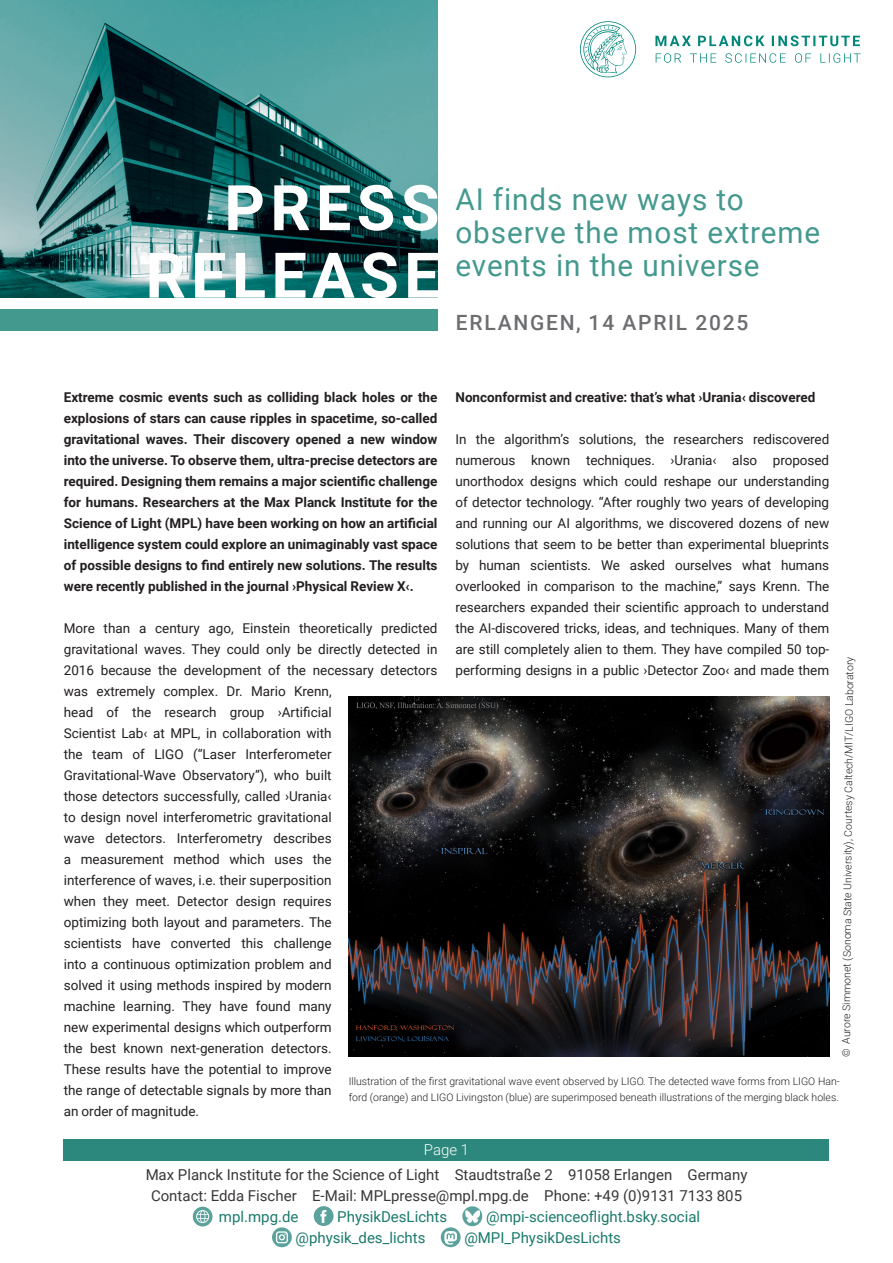
<style>
.page{position:relative;width:893px;height:1263px;background:#fff}
.page>*{position:absolute;margin:0;border:0;box-sizing:border-box;transform-origin:0 0}
.t1{font:700 63px/67.5px "Roboto";letter-spacing:.085em;color:#fff;text-align:right}
.Titel_Vortrag{font:30px/33px "Roboto";letter-spacing:.03em;color:#44998f}
.Titel_Vortrag-2{font:500 21px "Roboto";letter-spacing:.085em;color:#6c6d70}
.t2{font:15px/21px "Roboto";color:#231f20;text-align:center}
.t3{font:15px "Roboto";color:#006b5c}
.t4{font:300 15px "Roboto";color:#fff}
.Text_PM{font:13.5px/21px "Roboto";color:#231f20}
.Text_PM-2{font:700 13.5px/21px "Roboto";color:#231f20;text-align:justify}
.BU_de{font:300 10.5px/15.6px "Roboto";color:#231f20}
</style>
<div class="page">
<div style="left:64px;top:1139px;width:765px;height:21px;background:#2c877c"></div>
<img style="left:0;top:0;width:437px;height:298px">
<svg style="left:580px;top:21px;width:56px;height:56px"></svg>
<svg style="left:656px;top:53px;width:205px;height:10px"></svg>
<svg style="left:655px;top:36px;width:205px;height:10px"></svg>
<div style="left:0;top:310px;width:437px;height:21px;background:#44998f"></div>
<svg style="left:193px;top:1207px;width:20px;height:19px"></svg>
<svg style="left:196px;top:1210px;width:13px;height:13px"></svg>
<svg style="left:197px;top:1211px;width:11px;height:11px"></svg>
<svg style="left:314px;top:1206px;width:20px;height:20px"></svg>
<svg style="left:462px;top:1206px;width:20px;height:20px"></svg>
<svg style="left:466px;top:1211px;width:13px;height:12px"></svg>
<svg style="left:272px;top:1227px;width:20px;height:20px"></svg>
<svg style="left:441px;top:1227px;width:20px;height:20px"></svg>
<svg style="left:444px;top:1231px;width:13px;height:14px"></svg>
<img style="left:349px;top:696px;width:480px;height:361px">
<h1 class="t1" style="left:146px;top:172px;width:296px">PRESS<br>RELEASE</h1>
<p class="Titel_Vortrag" style="left:455px;top:182px;width:366px">AI finds new ways to observe the most extreme events in the universe</p>
<p class="Titel_Vortrag-2" style="left:456px;top:308px;width:294px">ERLANGEN, 14 APRIL 2025</p>
<p class="Text_PM-2" style="left:455px;top:386px;width:361px">Nonconformist and creative: that’s what ›Urania‹ discovered</p>
<p class="Text_PM" style="left:455px;top:428px;width:375px;text-align:justify">In the algorithm’s solutions, the researchers rediscovered numerous known techniques. ›Urania‹ also proposed unorthodox designs which could reshape our understanding of detector technology. “After roughly two years of developing and running our AI algorithms, we discovered dozens of new solutions that seem to be better than experimental blueprints by human scientists. We asked ourselves what humans overlooked in comparison to the machine,” says Krenn. The researchers expanded their scientific approach to understand the AI-discovered tricks, ideas, and techniques. Many of them are still completely alien to them. They have compiled 50 top&shy;performing designs in a public ›Detector Zoo‹ and made them</p>
<p class="Text_PM-2" style="left:64px;top:386px;width:375px">Extreme cosmic events such as colliding black holes or the explosions of stars can cause ripples in spacetime, so-called gravitational waves. Their discovery opened a new window into the universe. To observe them, ultra-precise detectors are required. Designing them remains a major scientific challenge for humans. Researchers at the Max Planck Institute for the Science of Light (MPL) have been working on how an artificial intelligence system could explore an unimaginably vast space of possible designs to find entirely new solutions. The results were recently published in the journal ›Physical Review X‹.</p>
<p class="Text_PM" style="left:64px;top:617px;width:375px">More than a century ago, Einstein theoretically predicted gravitational waves. They could only be directly detected in 2016 because the development of the necessary detectors was extremely complex. Dr. Mario Krenn,<br>head of the research group ›Artificial<br>Scientist Lab‹ at MPL, in collaboration with<br>the team of LIGO (“Laser Interferometer Gravitational-Wave Observatory”), who built<br>those detectors successfully, called ›Urania‹<br>to design novel interferometric gravitational<br>wave detectors. Interferometry describes<br>a measurement method which uses the<br>interference of waves, i.e. their superposition<br>when they meet. Detector design requires<br>optimizing both layout and parameters. The<br>scientists have converted this challenge<br>into a continuous optimization problem and<br>solved it using methods inspired by modern<br>machine learning. They have found many<br>new experimental designs which outperform<br>the best known next-generation detectors.<br>These results have the potential to improve<br>the range of detectable signals by more than<br>an order of magnitude.</p>
<p class="BU_de" style="left:836px;top:1057px;width:402px;rotate:-89deg">© Aurore Simmonet (Sonoma State University), Courtesy Caltech/MIT/LIGO Laboratory</p>
<p class="BU_de" style="left:349px;top:1073px;width:493px">Illustration of the first gravitational wave event observed by LIGO. The detected wave forms from LIGO Han&shy;ford (orange) and LIGO Livingston (blue) are superimposed beneath illustrations of the merging black holes.</p>
<p class="t4" style="left:424px;top:1139px;width:47px">Page 1</p>
<p class="t2" style="left:146px;top:1163px;width:603px">Max Planck Institute for the Science of Light Staudtstraße 2 91058 Erlangen Germany<br>Contact: Edda Fischer E-Mail: MPLpresse@mpl.mpg.de Phone: +49 (0)9131 7133 805</p>
<p class="t3" style="left:219px;top:1206px;width:81px">mpl.mpg.de</p>
<p class="t3" style="left:337px;top:1206px;width:111px">PhysikDesLichts</p>
<p class="t3" style="left:486px;top:1206px;width:215px">@mpi-scienceoflight.bsky.social</p>
<p class="t3" style="left:296px;top:1227px;width:131px">@physik_des_lichts</p>
<p class="t3" style="left:464px;top:1227px;width:158px">@MPI_PhysikDesLichts</p>
</div>
